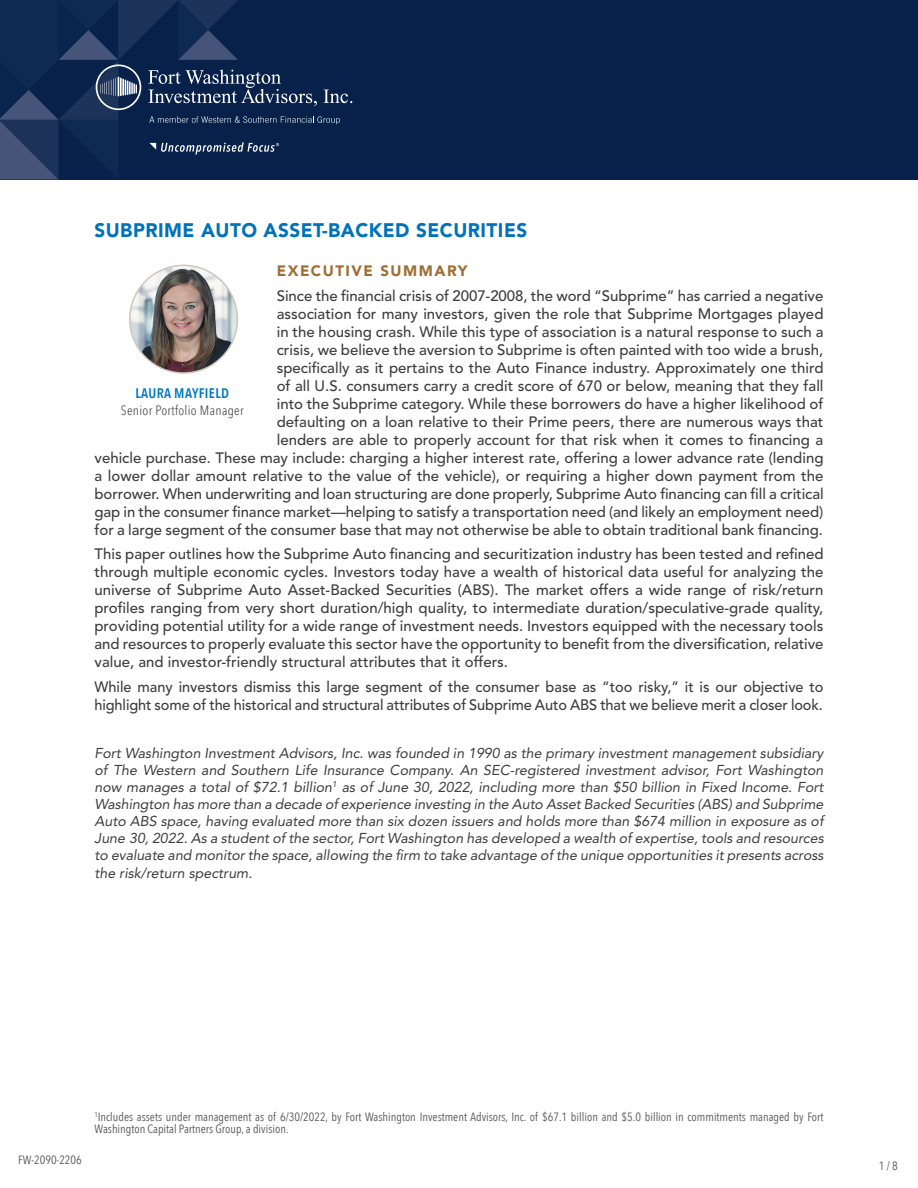
<style>
.page{position:relative;width:918px;height:1188px;background:#fff}
.page>*{position:absolute;margin:0;border:0;box-sizing:border-box;transform-origin:0 0}
.t1{font:900 19.5px "Avenir LT Std";letter-spacing:.025em;color:#0072bc}
.t2{font:500 15px/18px "Avenir LT Std";color:#3e3e3f;text-align:right}
.t3{font:900 15px "Avenir LT Std";letter-spacing:.1em;color:#9e6f34}
.t4{font:italic 14.25px/17.1px "Avenir LT Std";letter-spacing:-.005em;color:#3e3e3f;text-align:justify}
.t5{font:600 condensed 13.8px "Avenir Next LT Pro";letter-spacing:.025em;color:#007ac0}
.t6{font:300 condensed 13.5px "Avenir Next LT Pro";letter-spacing:.025em;color:#3e3e3f}
.t7{font:condensed 12px/12.3px "Avenir Next LT Pro";color:#57585a}
</style>
<div class="page">
<div style="left:0;top:0;width:918px;height:180px;background:#07214b"></div>
<svg style="left:0;top:0;width:352px;height:180px"></svg>
<img style="left:130px;top:265px;width:107px;height:108px;border-radius:54px">
<div style="left:129px;top:265px;width:109px;height:109px;border:2px solid #d0c6bd;border-radius:50%"></div>
<h1 class="t1" style="left:94px;top:219px;width:434px">SUBPRIME AUTO ASSET-BACKED SECURITIES</h1>
<p class="t3" style="left:277px;top:262px;width:192px">EXECUTIVE SUMMARY</p>
<p class="t2" style="left:94px;top:287px;width:731px">Since the financial crisis of 2007-2008, the word “Subprime” has carried a negative<br>association for many investors, given the role that Subprime Mortgages played<br>in the housing crash. While this type of association is a natural response to such a<br>crisis, we believe the aversion to Subprime is often painted with too wide a brush,<br>specifically as it pertains to the Auto Finance industry. Approximately one third<br>of all U.S. consumers carry a credit score of 670 or below, meaning that they fall<br>into the Subprime category. While these borrowers do have a higher likelihood of<br>defaulting on a loan relative to their Prime peers, there are numerous ways that<br>lenders are able to properly account for that risk when it comes to financing a<br>vehicle purchase. These may include: charging a higher interest rate, offering a lower advance rate (lending a lower dollar amount relative to the value of the vehicle), or requiring a higher down payment from the borrower. When underwriting and loan structuring are done properly, Subprime Auto financing can fill a critical gap in the consumer finance market—helping to satisfy a transportation need (and likely an employment need) for a large segment of the consumer base that may not otherwise be able to obtain traditional bank financing.</p>
<p class="t2" style="left:94px;top:546px;width:731px;text-align:justify">This paper outlines how the Subprime Auto financing and securitization industry has been tested and refined through multiple economic cycles. Investors today have a wealth of historical data useful for analyzing the universe of Subprime Auto Asset-Backed Securities (ABS). The market offers a wide range of risk/return profiles ranging from very short duration/high quality, to intermediate duration/speculative-grade quality, providing potential utility for a wide range of investment needs. Investors equipped with the necessary tools and resources to properly evaluate this sector have the opportunity to benefit from the diversification, relative value, and investor-friendly structural attributes that it offers.</p>
<p class="t2" style="left:94px;top:678px;width:731px;text-align:left">While many investors dismiss this large segment of the consumer base as “too risky,” it is our objective to highlight some of the historical and structural attributes of Subprime Auto ABS that we believe merit a closer look.</p>
<p class="t4" style="left:94px;top:745px;width:731px">Fort Washington Investment Advisors, Inc. was founded in 1990 as the primary investment management subsidiary of The Western and Southern Life Insurance Company. An SEC-registered investment advisor, Fort Washington now manages a total of $72.1 billion<sup>1</sup> as of June 30, 2022, including more than $50 billion in Fixed Income. Fort Washington has more than a decade of experience investing in the Auto Asset Backed Securities (ABS) and Subprime Auto ABS space, having evaluated more than six dozen issuers and holds more than $674 million in exposure as of June 30, 2022. As a student of the sector, Fort Washington has developed a wealth of expertise, tools and resources to evaluate and monitor the space, allowing the firm to take advantage of the unique opportunities it presents across the risk/return spectrum.</p>
<p class="t5" style="left:135px;top:385px;width:95px">LAURA MAYFIELD</p>
<p class="t6" style="left:121px;top:402px;width:124px">Senior Portfolio Manager</p>
<p class="t7" style="left:18px;top:1153px;width:65px">FW-2090-2206</p>
<p class="t7" style="left:94px;top:1111px;width:730px"><sup>1</sup>Includes assets under management as of 6/30/2022, by Fort Washington Investment Advisors, Inc. of $67.1 billion and $5.0 billion in commitments managed by Fort<br>Washington Capital Partners Group, a division.</p>
<p class="t7" style="left:879px;top:1160px;width:20px">1 / 8</p>
</div>
